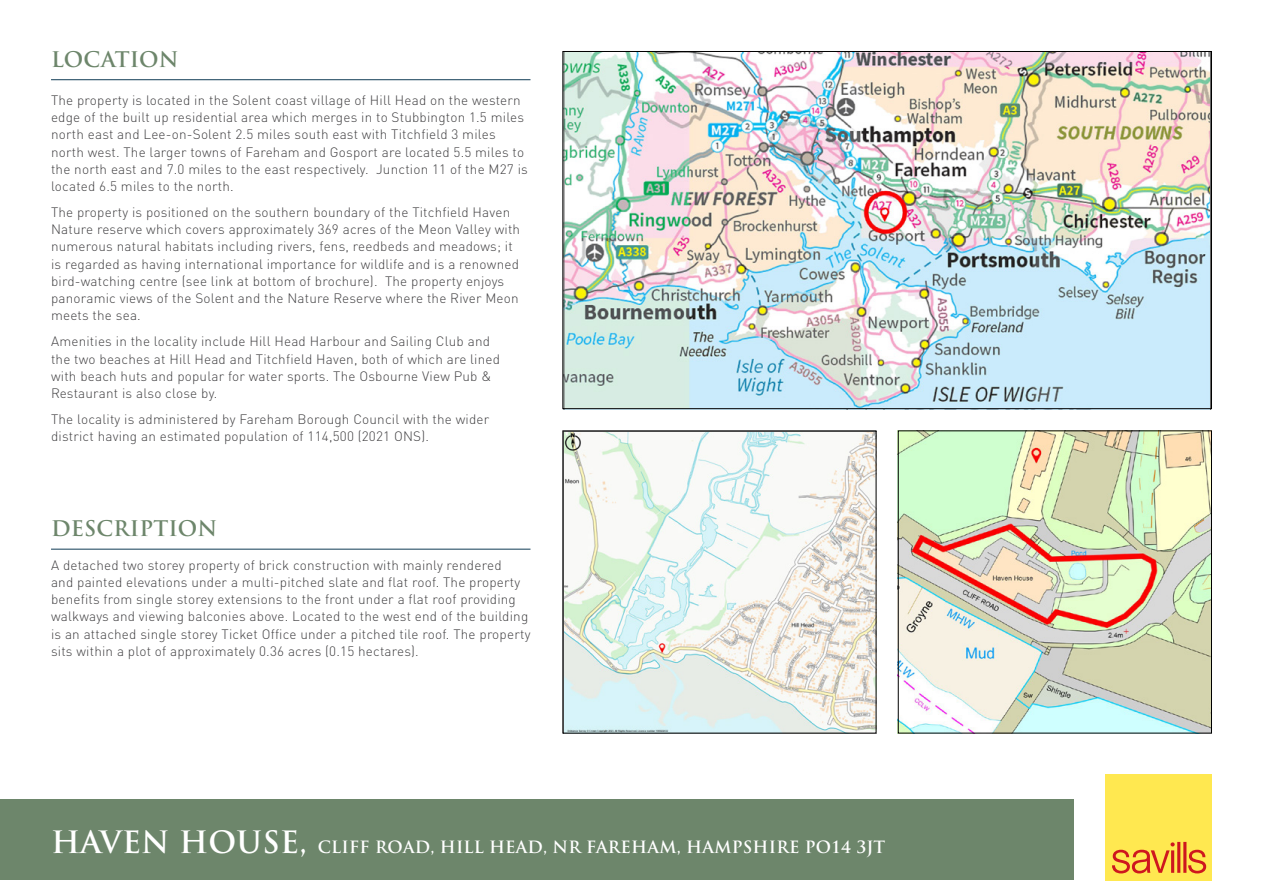
<style>
.page{position:relative;width:1263px;height:893px;background:#fff}
.page>*{position:absolute;margin:0;border:0;box-sizing:border-box;transform-origin:0 0}
.t1{font:700 21px "Trajan Pro";letter-spacing:.01em;color:#6d866b}
.t2{font:700 16.5px "Trajan Pro";letter-spacing:.01em;color:#fff}
.t3{font:300 13.5px/17.2px "DIN Pro";letter-spacing:.015em;color:#414042}
.s1{font-size:30px}
</style>
<div class="page">
<div style="left:0;top:799px;width:1074px;height:81px;background:#6d866b"></div>
<div style="left:1106px;top:774px;width:106px;height:106px;background:#ffe850"></div>
<svg style="left:1112px;top:842px;width:94px;height:31px"></svg>
<img style="left:564px;top:432px;width:310px;height:300px">
<img style="left:900px;top:432px;width:310px;height:300px">
<div style="left:898px;top:430px;width:314px;height:304px;border:1px solid #000"></div>
<img style="left:565px;top:53px;width:645px;height:354px">
<hr style="left:564px;top:51px;width:1px;height:358px;background:#666">
<hr style="left:51px;top:79px;width:479px;height:1px;background:#103c55">
<hr style="left:51px;top:549px;width:479px;height:1px;background:#103c55">
<h1 class="t1" style="left:51px;top:46px;width:129px">LOCATION</h1>
<p class="t3" style="left:51px;top:90px;width:478px">The property is located in the Solent coast village of Hill Head on the western edge of the built up residential area which merges in to Stubbington 1.5 miles north east and Lee-on-Solent 2.5 miles south east with Titchfield 3 miles north west. The larger towns of Fareham and Gosport are located 5.5 miles to the north east and 7.0 miles to the east respectively. Junction 11 of the M27 is located 6.5 miles to the north.</p>
<p class="t3" style="left:51px;top:202px;width:471px">The property is positioned on the southern boundary of the Titchfield Haven Nature reserve which covers approximately 369 acres of the Meon Valley with numerous natural habitats including rivers, fens, reedbeds and meadows; it is regarded as having international importance for wildlife and is a renowned bird-watching centre (see link at bottom of brochure). The property enjoys panoramic views of the Solent and the Nature Reserve where the River Meon meets the sea.</p>
<p class="t3" style="left:51px;top:332px;width:451px">Amenities in the locality include Hill Head Harbour and Sailing Club and the two beaches at Hill Head and Titchfield Haven, both of which are lined with beach huts and popular for water sports. The Osbourne View Pub &amp; Restaurant is also close by.</p>
<p class="t3" style="left:51px;top:409px;width:440px">The locality is administered by Fareham Borough Council with the wider district having an estimated population of 114,500 (2021 ONS).</p>
<h1 class="t1" style="left:51px;top:515px;width:168px">DESCRIPTION</h1>
<p class="t3" style="left:51px;top:555px;width:481px">A detached two storey property of brick construction with mainly rendered<br>and painted elevations under a multi-pitched slate and flat roof. The property benefits from single storey extensions to the front under a flat roof providing walkways and viewing balconies above. Located to the west end of the building is an attached single storey Ticket Office under a pitched tile roof. The property sits within a plot of approximately 0.36 acres (0.15 hectares).</p>
<p class="t2" style="left:51px;top:836px;width:836px"><span class="s1">HAVEN HOUSE,</span> CLIFF ROAD, HILL HEAD, NR FAREHAM, HAMPSHIRE PO14 3JT</p>
</div>
